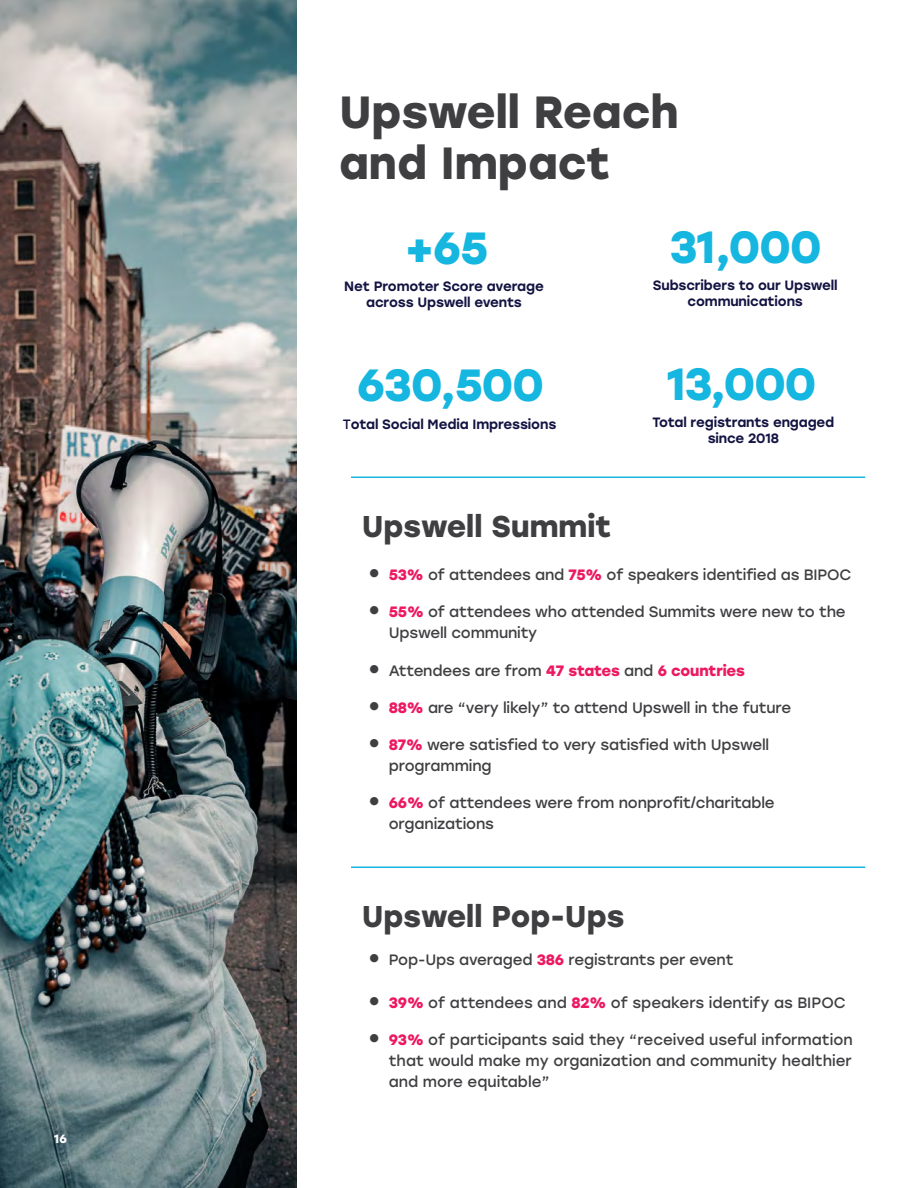
<style>
.page{position:relative;width:918px;height:1188px;background:#fff}
.page>*{position:absolute;margin:0;border:0;box-sizing:border-box;transform-origin:0 0}
.t1{font:700 45px "Stolzl";letter-spacing:-.02em;color:#15b6df}
.t2{font:700 45px/51px "Stolzl";color:#3f3f42}
.t3{font:700 30px "Stolzl";color:#3f3f42}
.t4{font:15px/21px "Stolzl";letter-spacing:-.01em;color:#3f3f42}
.t5{font:500 13.5px/16.2px "Stolzl";letter-spacing:-.01em;color:#131342;text-align:center}
.t6{font:700 12px "Stolzl";color:#fff}
.s1{font-weight:400}
.s2{font-weight:700;font-size:24px}
.s3{font-weight:700;color:#ed1861}
</style>
<div class="page">
<img style="left:0;top:0;width:297px;height:1188px">
<hr style="left:351px;top:477px;width:514px;height:1px;background:#15b6df">
<hr style="left:351px;top:867px;width:514px;height:1px;background:#15b6df">
<p class="t6" style="left:54px;top:1131px;width:15px">16</p>
<h1 class="t2" style="left:339px;top:84px;width:341px">Upswell Reach and Impact</h1>
<h1 class="t1" style="left:405px;top:216px;width:84px">+65</h1>
<p class="t5" style="left:344px;top:277px;width:201px">Net Promoter Score average across Upswell events</p>
<h1 class="t1" style="left:357px;top:352px;width:188px">630,500</h1>
<p class="t5" style="left:343px;top:415px;width:215px"><span class="s1">T</span>otal Social Media Impressions</p>
<h1 class="t1" style="left:670px;top:215px;width:153px">31,000</h1>
<p class="t5" style="left:653px;top:276px;width:186px">Subscribers to our Upswell communications</p>
<h1 class="t1" style="left:667px;top:351px;width:151px">13,000</h1>
<p class="t5" style="left:652px;top:413px;width:183px">Total registrants engaged since 2018</p>
<h2 class="t3" style="left:362px;top:504px;width:251px">Upswell Summit</h2>
<p class="t4" style="left:369px;top:564px;width:484px"><span class="s2">•</span> <span class="s3">53%</span> of attendees and <span class="s3">75%</span> of speakers identified as BIPOC</p>
<p class="t4" style="left:389px;top:601px;width:458px;text-indent:-20px"><span class="s2">•</span> <span class="s3">55%</span> of attendees who attended Summits were new to the<br>Upswell community</p>
<p class="t4" style="left:369px;top:659px;width:378px"><span class="s2">•</span> Attendees are from <span class="s3">47 states</span> and <span class="s3">6 countries</span></p>
<p class="t4" style="left:369px;top:696px;width:424px"><span class="s2">•</span> <span class="s3">88%</span> are “very likely” to attend Upswell in the future</p>
<p class="t4" style="left:389px;top:733px;width:382px;text-indent:-20px"><span class="s2">•</span> <span class="s3">87%</span> were satisfied to very satisfied with Upswell programming</p>
<p class="t4" style="left:389px;top:792px;width:387px;text-indent:-20px"><span class="s2">•</span> <span class="s3">66%</span> of attendees were from nonprofit/charitable organizations</p>
<h2 class="t3" style="left:362px;top:895px;width:264px">Upswell Pop-Ups</h2>
<p class="t4" style="left:369px;top:948px;width:366px"><span class="s2">•</span> Pop-Ups averaged <span class="s3">386</span> registrants per event</p>
<p class="t4" style="left:369px;top:992px;width:479px"><span class="s2">•</span> <span class="s3">39%</span> of attendees and <span class="s3">82%</span> of speakers identify as BIPOC</p>
<p class="t4" style="left:389px;top:1029px;width:465px;text-align:justify;text-indent:-20px"><span class="s2">•</span> <span class="s3">93%</span> of participants said they “received useful information that would make my organization and community healthier and more equitable”</p>
</div>
